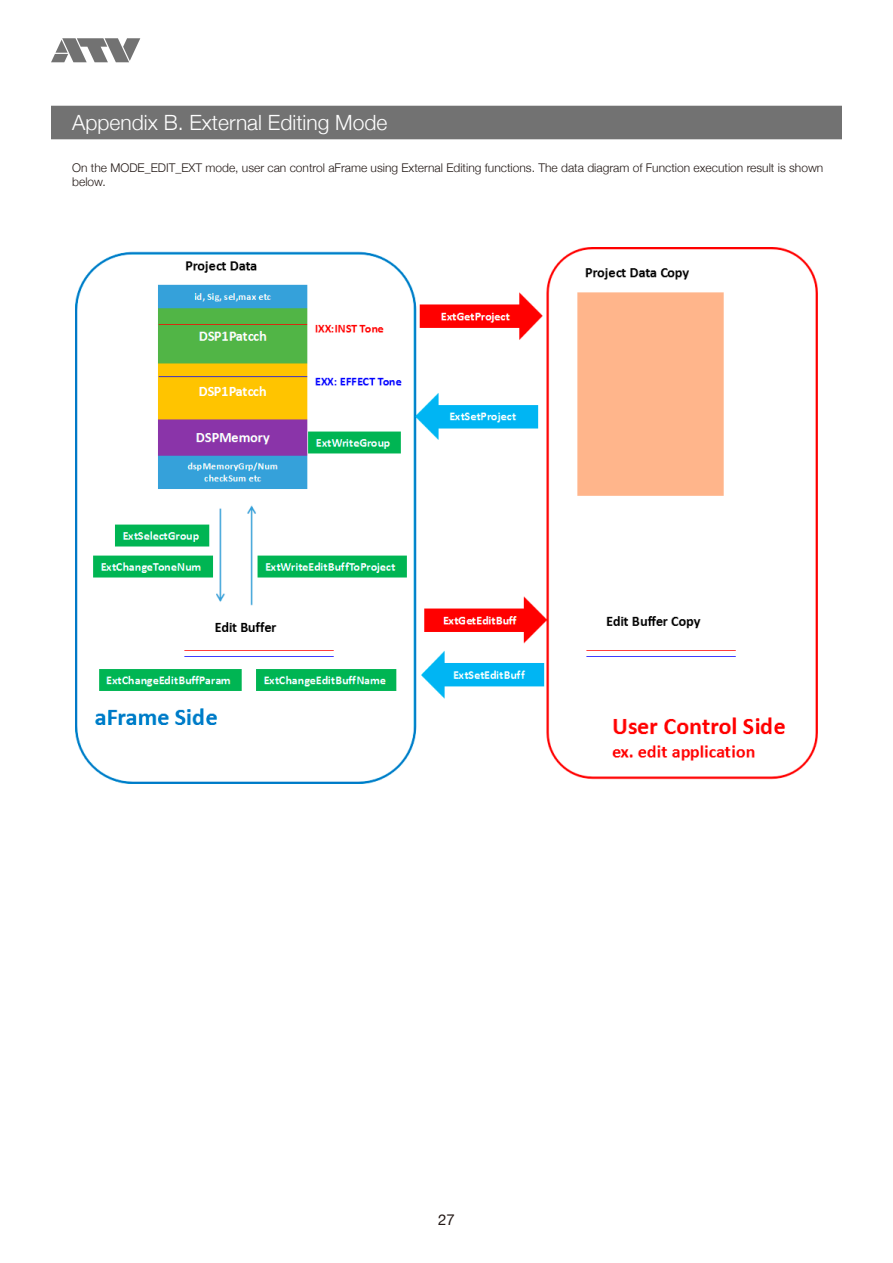
<style>
.page{position:relative;width:893px;height:1263px;background:#fff}
.page>*{position:absolute;margin:0;border:0;box-sizing:border-box;transform-origin:0 0}
.t1{font:300 21px "Helvetica Neue";color:#fff}
.t2{font:15px "Helvetica Neue";color:#231916}
.t3{font:300 12px/14.4px "Helvetica Neue";color:#231916}
</style>
<div class="page">
<svg style="left:51px;top:38px;width:89px;height:24px"></svg>
<div style="left:51px;top:106px;width:791px;height:33px;background:#727272"></div>
<img style="left:75px;top:248px;width:743px;height:535px">
<h1 class="t1" style="left:72px;top:106px;width:317px">Appendix B. External Editing Mode</h1>
<p class="t3" style="left:72px;top:159px;width:753px">On the MODE_EDIT_EXT mode, user can control aFrame using External Editing functions. The data diagram of Function execution result is shown below.</p>
<p class="t2" style="left:438px;top:1207px;width:18px">27</p>
</div>
